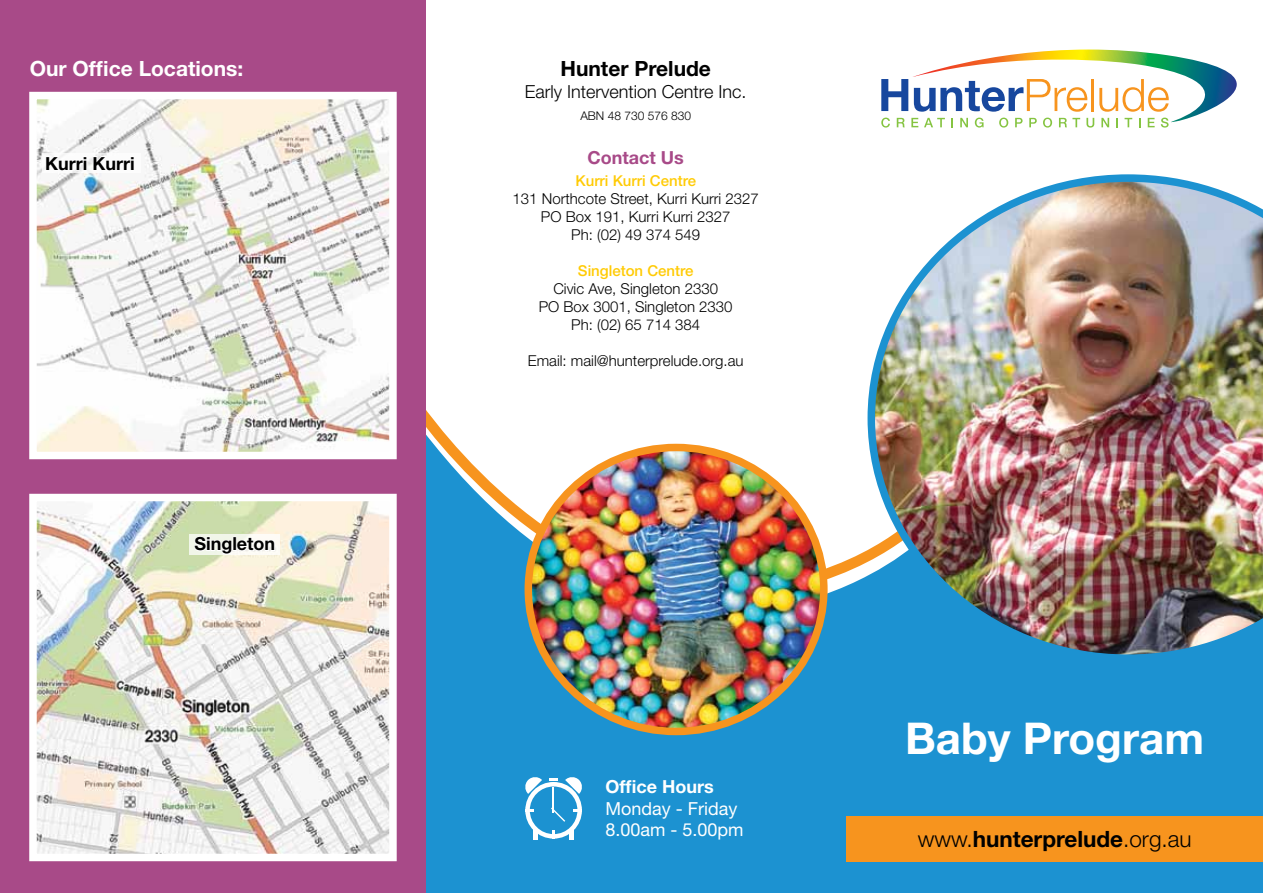
<style>
.page{position:relative;width:1263px;height:893px;background:#fff}
.page>*{position:absolute;margin:0;border:0;box-sizing:border-box;transform-origin:0 0}
.t1{font:700 43.8px "Helvetica Neue";color:#fff}
.t2{font:700 22.5px "Helvetica Neue";color:#000}
.t3{font:700 21px "Helvetica Neue";color:#fff}
.t4{font:700 21px "Helvetica Neue";color:#000}
.t5{font:300 18px "Helvetica Neue";color:#000}
.t6{font:18px/21.6px "Helvetica Neue LT Std";color:#fff}
.t7{font:700 18px "Helvetica Neue";color:#000}
.t8{font:700 18px "Helvetica Neue";color:#fff}
.t9{font:700 18px "Helvetica Neue";color:#a84a88}
.t10{font:300 15px/18px "Helvetica Neue";color:#000;text-align:center}
.t11{font:500 15px "Helvetica Neue LT Std";color:#ffcb05}
.t12{font:300 12px "Helvetica Neue";color:#000}
.s1{font-weight:300}
</style>
<div class="page">
<svg style="left:426px;top:429px;width:837px;height:464px;fill:#1c92d1"></svg>
<svg style="left:881px;top:50px;width:356px;height:78px"></svg>
<img style="left:864px;top:174px;width:399px;height:492px">
<div style="left:846px;top:816px;width:417px;height:46px;background:#f7941e"></div>
<img style="left:528px;top:447px;width:296px;height:284px">
<div style="left:524px;top:444px;width:304px;height:291px;border:8px solid #f7941e;border-radius:50%"></div>
<div style="left:0;top:0;width:426px;height:893px;background:#a84a88"></div>
<hr style="left:534px;top:830px;width:4px;height:10px;background:#fff">
<div style="left:569px;top:830px;width:5px;height:10px;background:#fff"></div>
<svg style="left:524px;top:776px;width:59px;height:63px"></svg>
<img style="left:38px;top:101px;width:350px;height:349px">
<div style="left:29px;top:92px;width:368px;height:367px;border:8px solid #fff"></div>
<img style="left:38px;top:503px;width:350px;height:349px">
<div style="left:29px;top:494px;width:368px;height:367px;border:8px solid #fff"></div>
<div style="left:42px;top:153px;width:98px;height:20px;background:#fff"></div>
<svg style="left:47px;top:155px;width:60px;height:16px"></svg>
<div style="left:189px;top:535px;width:90px;height:20px;background:linear-gradient(to bottom,#f8f8ef,#f7faf0)"></div>
<svg style="left:193px;top:536px;width:83px;height:19px"></svg>
<h3 class="t3" style="left:30px;top:55px;width:215px">Our Office Locations:</h3>
<p class="t7" style="left:45px;top:152px;width:91px">Kurri Kurri</p>
<p class="t7" style="left:194px;top:533px;width:82px">Singleton</p>
<h3 class="t4" style="left:560px;top:55px;width:152px">Hunter Prelude</h3>
<p class="t5" style="left:525px;top:80px;width:223px">Early Intervention Centre Inc.</p>
<p class="t12" style="left:580px;top:109px;width:112px">ABN 48 730 576 830</p>
<p class="t9" style="left:587px;top:146px;width:98px">Contact Us</p>
<p class="t11" style="left:575px;top:172px;width:122px">Kurri Kurri Centre</p>
<p class="t10" style="left:513px;top:189px;width:248px">131 Northcote Street, Kurri Kurri 2327<br>PO Box 191, Kurri Kurri 2327<br>Ph: (02) 49 374 549</p>
<p class="t11" style="left:578px;top:262px;width:117px">Singleton Centre</p>
<p class="t10" style="left:539px;top:279px;width:195px">Civic Ave, Singleton 2330<br>PO Box 3001, Singleton 2330<br>Ph: (02) 65 714 384</p>
<p class="t10" style="left:528px;top:351px;width:217px">Email: mail@hunterprelude.org.au</p>
<p class="t8" style="left:605px;top:776px;width:110px">Office Hours</p>
<p class="t6" style="left:605px;top:797px;width:140px">Monday - Friday<br>8.00am - 5.00pm</p>
<h1 class="t1" style="left:905px;top:712px;width:301px">Baby Program</h1>
<h2 class="t2" style="left:918px;top:825px;width:275px"><span class="s1">www.</span>hunterprelude<span class="s1">.org.au</span></h2>
</div>
